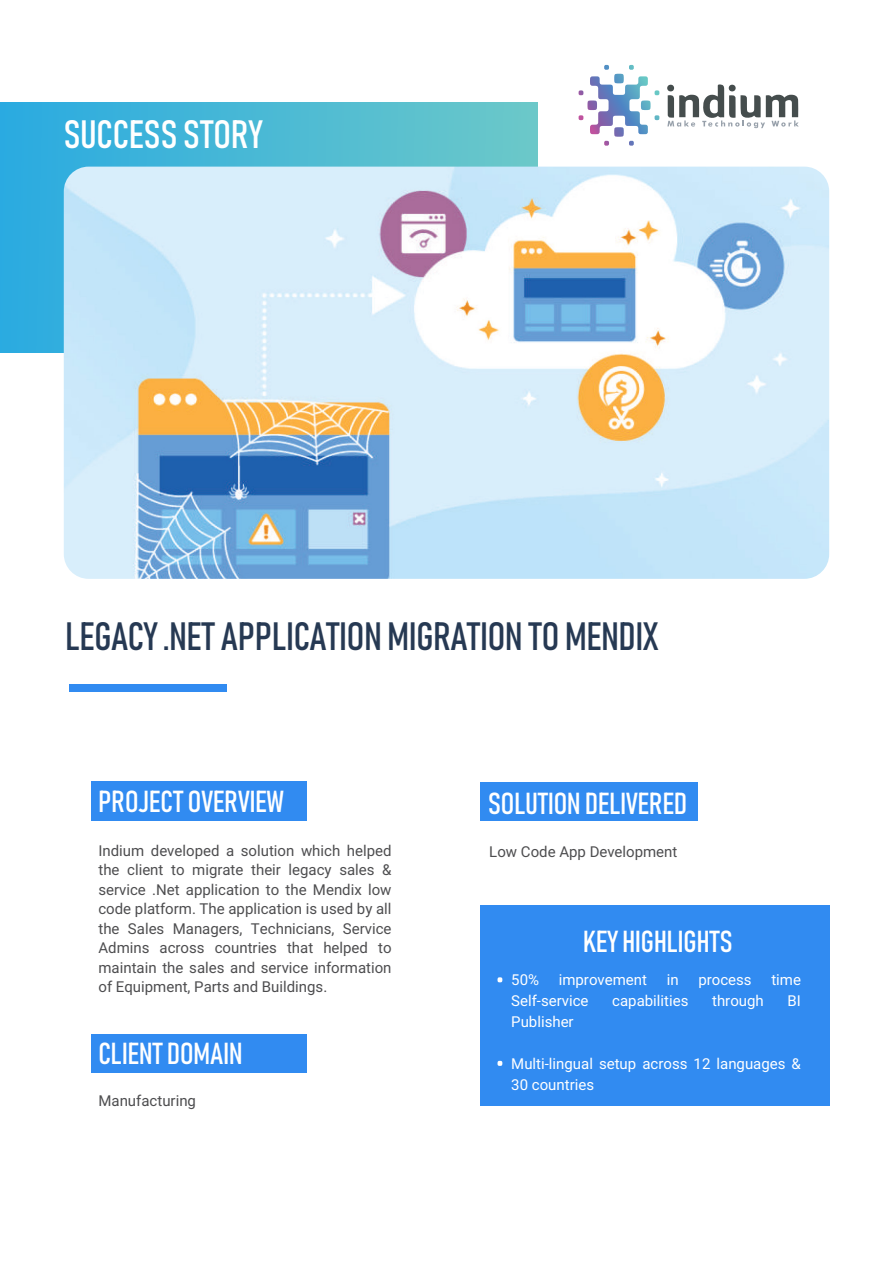
<style>
.page{position:relative;width:893px;height:1263px;background:#fff}
.page>*{position:absolute;margin:0;border:0;box-sizing:border-box;transform-origin:0 0}
.t1{font:39px "Bahnschrift";color:#263953}
.t2{font:39px "Bahnschrift";color:#fff}
.t3{font:30px "Bahnschrift";color:#fff}
.t4{font:15px/19.5px "Roboto";color:#4d4d4f;text-align:justify}
.t5{font:15px/21px "Roboto";color:#fff}
</style>
<div class="page">
<div style="left:0;top:103px;width:538px;height:250px;background:linear-gradient(to right,#2aaae1,#6cc8c9)"></div>
<img style="left:64px;top:167px;width:765px;height:412px">
<div style="left:91px;top:781px;width:216px;height:39px;background:#318bf1"></div>
<svg style="left:667px;top:84px;width:132px;height:44px"></svg>
<svg style="left:579px;top:65px;width:69px;height:69px"></svg>
<div style="left:69px;top:684px;width:157px;height:8px;background:#318bf1"></div>
<div style="left:91px;top:1034px;width:216px;height:38px;background:#318bf1"></div>
<div style="left:481px;top:906px;width:349px;height:200px;background:#318bf1"></div>
<svg style="left:497px;top:977px;width:5px;height:5px"></svg>
<svg style="left:497px;top:1061px;width:5px;height:5px"></svg>
<div style="left:481px;top:783px;width:217px;height:38px;background:#318bf1"></div>
<h1 class="t2" style="left:64px;top:110px;width:200px">SUCCESS STORY</h1>
<h1 class="t1" style="left:65px;top:611px;width:594px">LEGACY .NET APPLICATION MIGRATION TO MENDIX</h1>
<h2 class="t3" style="left:98px;top:782px;width:187px">PROJECT OVERVIEW</h2>
<p class="t4" style="left:98px;top:840px;width:295px">Indium developed a solution which helped the client to migrate their legacy sales &amp; service .Net application to the Mendix low code platform. The application is used by all the Sales Managers, Technicians, Service Admins across countries that helped to maintain the sales and service information of Equipment, Parts and Buildings.</p>
<h2 class="t3" style="left:98px;top:1034px;width:146px">CLIENT DOMAIN</h2>
<p class="t4" style="left:98px;top:1090px;width:99px">Manufacturing</p>
<h2 class="t3" style="left:488px;top:784px;width:200px">SOLUTION DELIVERED</h2>
<p class="t4" style="left:489px;top:841px;width:190px">Low Code App Development</p>
<h2 class="t3" style="left:583px;top:922px;width:151px">KEY HIGHLIGHTS</h2>
<p class="t5" style="left:511px;top:968px;width:29px">50%</p>
<p class="t5" style="left:559px;top:968px;width:90px">improvement</p>
<p class="t5" style="left:667px;top:968px;width:13px">in</p>
<p class="t5" style="left:698px;top:968px;width:55px">process</p>
<p class="t5" style="left:771px;top:968px;width:31px">time</p>
<p class="t5" style="left:511px;top:989px;width:79px">Self-service</p>
<p class="t5" style="left:612px;top:989px;width:78px">capabilities</p>
<p class="t5" style="left:712px;top:989px;width:53px">through</p>
<p class="t5" style="left:787px;top:989px;width:15px">BI</p>
<p class="t5" style="left:511px;top:1010px;width:64px">Publisher</p>
<p class="t5" style="left:511px;top:1053px;width:291px">Multi-lingual setup across 12 languages &amp;<br>30 countries</p>
</div>
